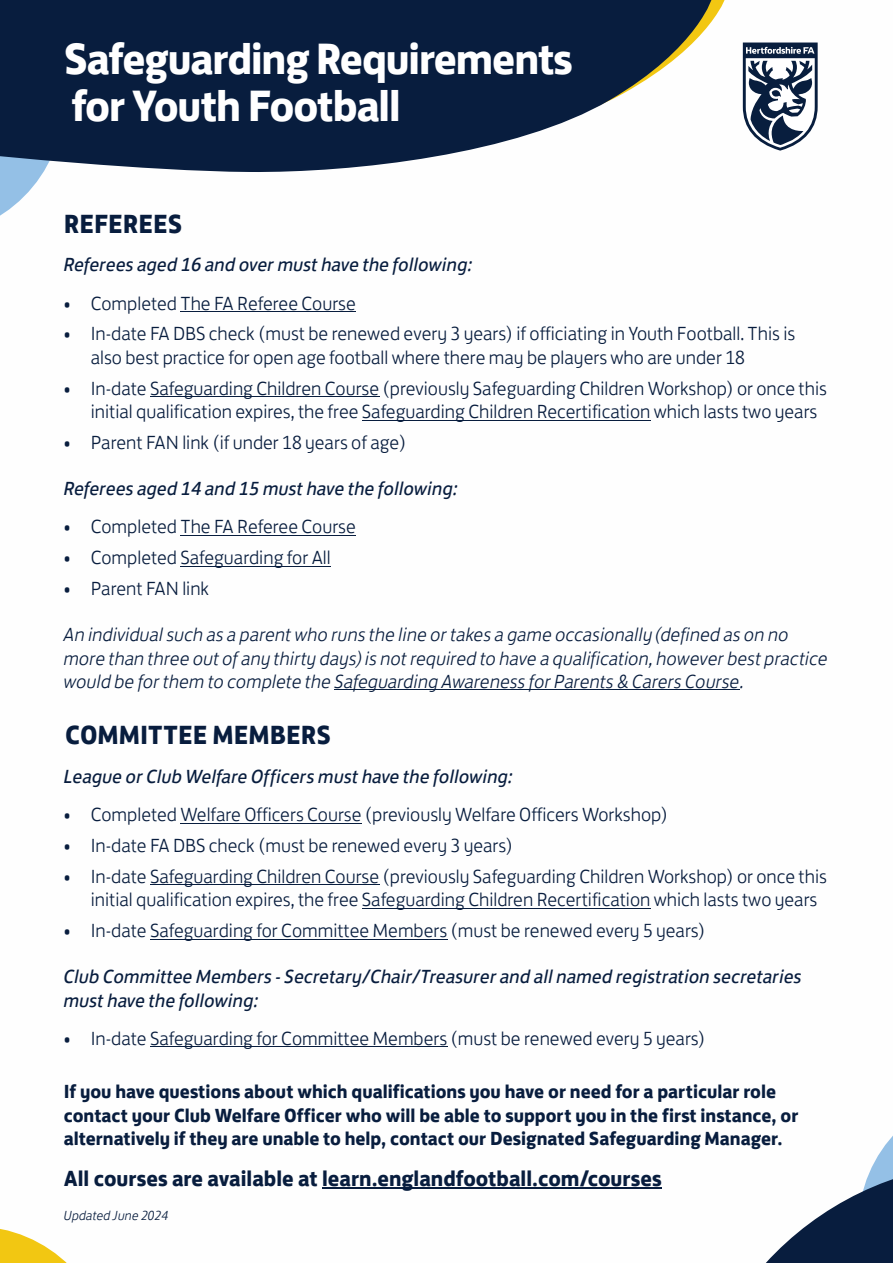
<style>
.page{position:relative;width:893px;height:1263px;background:#fff}
.page>*{position:absolute;margin:0;border:0;box-sizing:border-box;transform-origin:0 0}
.t1{font:700 45px/47.2px "FS Jack";letter-spacing:-.025em;color:#fff}
.t2{font:700 27px "FS Jack";color:#081d3e}
.t3{font:700 22.5px "FS Jack";color:#081d3e}
.t4{font:300 19.5px/23.4px "FS Jack";color:#081d3e}
.t5{font:italic 300 19.5px/23.4px "FS Jack";color:#081d3e}
.t6{font:italic 19.5px/23.4px "FS Jack";color:#081d3e}
.t7{font:700 19.5px/23.4px "FS Jack";color:#081d3e}
.t8{font:italic 300 13.5px "FS Jack";color:#081d3e}
</style>
<div class="page">
<svg style="left:743px;top:43px;width:75px;height:108px"></svg>
<hr style="left:180px;top:311px;width:176px;height:1px;background:#081d3e">
<hr style="left:150px;top:396px;width:229px;height:1px;background:#081d3e">
<hr style="left:362px;top:420px;width:288px;height:1px;background:#081d3e">
<hr style="left:180px;top:535px;width:176px;height:1px;background:#081d3e">
<hr style="left:180px;top:566px;width:151px;height:1px;background:#081d3e">
<hr style="left:335px;top:689px;width:405px;height:1px;background:#081d3e">
<hr style="left:180px;top:823px;width:182px;height:1px;background:#081d3e">
<hr style="left:150px;top:884px;width:229px;height:1px;background:#081d3e">
<hr style="left:362px;top:908px;width:288px;height:1px;background:#081d3e">
<hr style="left:150px;top:939px;width:297px;height:1px;background:#081d3e">
<hr style="left:150px;top:1046px;width:297px;height:1px;background:#081d3e">
<hr style="left:322px;top:1187px;width:340px;height:1px;background:#081d3e">
<svg style="left:0;top:173px;width:43px;height:43px"></svg>
<svg style="left:0;top:0;width:713px;height:173px;fill:#081d3e"></svg>
<svg style="left:0;top:1229px;width:67px;height:34px"></svg>
<svg style="left:766px;top:1136px;width:127px;height:127px"></svg>
<h1 class="t1" style="left:64px;top:39px;width:511px">Safeguarding Requirements for Youth Football</h1>
<h2 class="t2" style="left:64px;top:212px;width:120px">REFEREES</h2>
<p class="t6" style="left:64px;top:255px;width:410px">Referees aged 16 and over must have the following:</p>
<p class="t4" style="left:64px;top:293px;width:294px">• Completed The FA Referee Course</p>
<p class="t4" style="left:91px;top:324px;width:706px;text-indent:-27px">• In-date FA DBS check (must be renewed every 3 years) if officiating in Youth Football. This is also best practice for open age football where there may be players who are under 18</p>
<p class="t4" style="left:91px;top:378px;width:738px;text-indent:-27px">• In-date Safeguarding Children Course (previously Safeguarding Children Workshop) or once this initial qualification expires, the free Safeguarding Children Recertification which lasts two years</p>
<p class="t4" style="left:64px;top:432px;width:344px">• Parent FAN link (if under 18 years of age)</p>
<p class="t6" style="left:64px;top:478px;width:396px">Referees aged 14 and 15 must have the following:</p>
<p class="t4" style="left:64px;top:517px;width:294px">• Completed The FA Referee Course</p>
<p class="t4" style="left:64px;top:548px;width:268px">• Completed Safeguarding for All</p>
<p class="t4" style="left:64px;top:579px;width:147px">• Parent FAN link</p>
<p class="t5" style="left:64px;top:624px;width:766px">An individual such as a parent who runs the line or takes a game occasionally (defined as on no more than three out of any thirty days) is not required to have a qualification, however best practice would be for them to complete the Safeguarding Awareness for Parents &amp; Carers Course.</p>
<h2 class="t2" style="left:65px;top:724px;width:267px">COMMITTEE MEMBERS</h2>
<p class="t6" style="left:64px;top:766px;width:451px">League or Club Welfare Officers must have the following:</p>
<p class="t4" style="left:64px;top:804px;width:606px">• Completed Welfare Officers Course (previously Welfare Officers Workshop)</p>
<p class="t4" style="left:64px;top:835px;width:451px">• In-date FA DBS check (must be renewed every 3 years)</p>
<p class="t4" style="left:91px;top:866px;width:738px;text-indent:-27px">• In-date Safeguarding Children Course (previously Safeguarding Children Workshop) or once this initial qualification expires, the free Safeguarding Children Recertification which lasts two years</p>
<p class="t4" style="left:64px;top:921px;width:643px">• In-date Safeguarding for Committee Members (must be renewed every 5 years)</p>
<p class="t6" style="left:64px;top:966px;width:740px">Club Committee Members - Secretary/Chair/Treasurer and all named registration secretaries must have the following:</p>
<p class="t4" style="left:64px;top:1028px;width:643px">• In-date Safeguarding for Committee Members (must be renewed every 5 years)</p>
<p class="t7" style="left:64px;top:1082px;width:736px">If you have questions about which qualifications you have or need for a particular role contact your Club Welfare Officer who will be able to support you in the first instance, or alternatively if they are unable to help, contact our Designated Safeguarding Manager.</p>
<p class="t3" style="left:64px;top:1169px;width:599px">All courses are available at learn.englandfootball.com/courses</p>
<p class="t8" style="left:64px;top:1210px;width:106px">Updated June 2024</p>
</div>
